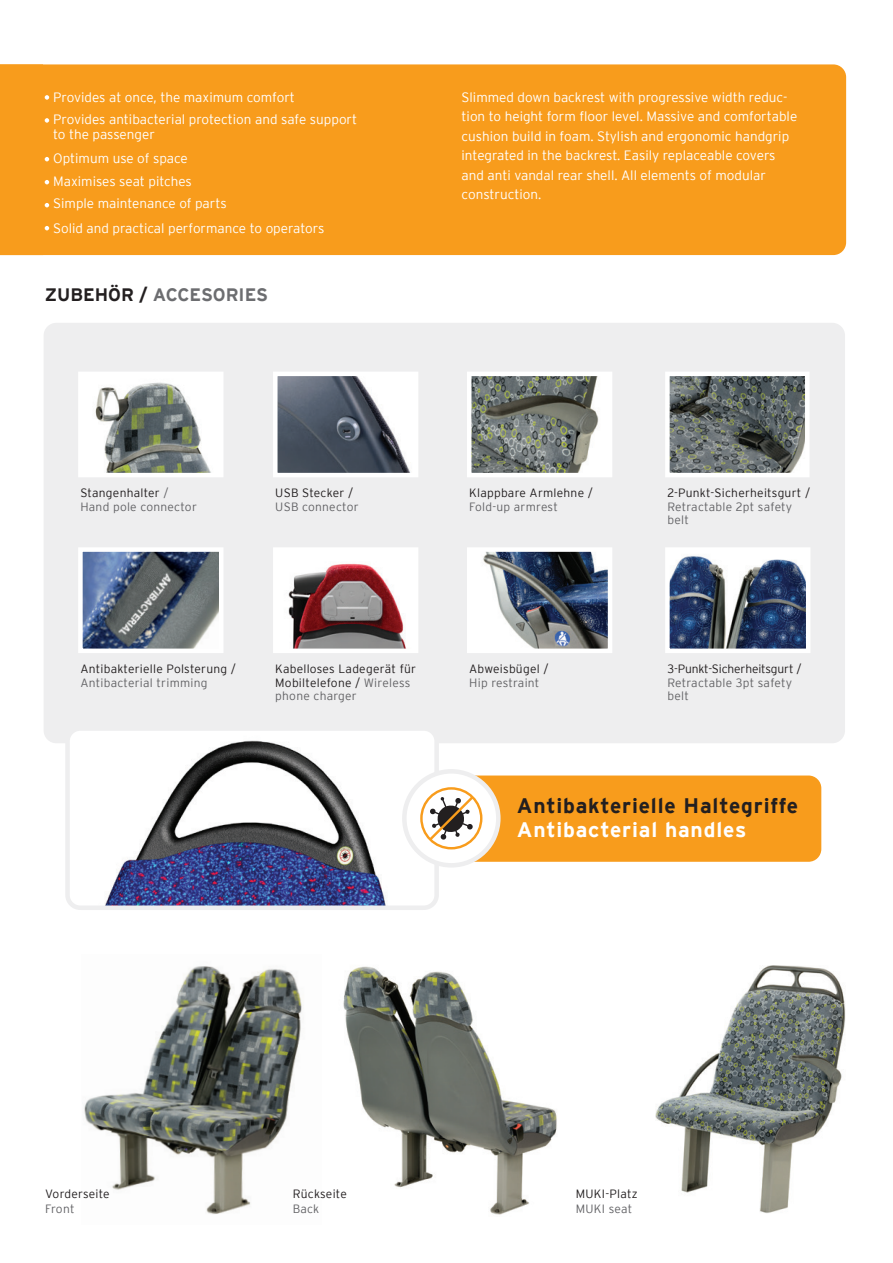
<style>
.page{position:relative;width:893px;height:1263px;background:#fff}
.page>*{position:absolute;margin:0;border:0;box-sizing:border-box;transform-origin:0 0}
.t1{font:700 21px "Interstate";letter-spacing:.04em;color:#231f20}
.t2{font:700 21px "Interstate";letter-spacing:.04em;color:#fff}
.t3{font:700 18px "Interstate";color:#6c6d70}
.t4{font:300 13.5px/19.5px "Interstate";color:#fff}
.t5{font:300 12px/13.5px "Interstate";letter-spacing:.02em;color:#231f20}
.t6{font:300 12px/13.5px "Interstate";letter-spacing:.02em;color:#636366}
.t7{font:300 12px "Interstate";letter-spacing:-.01em;color:#231f20}
.s1{color:#231f20}
.s2{color:#636366}
</style>
<div class="page">
<img style="left:655px;top:965px;width:191px;height:248px">
<img style="left:84px;top:966px;width:218px;height:248px">
<img style="left:343px;top:966px;width:214px;height:249px">
<div style="left:44px;top:323px;width:801px;height:420px;background:#eeeeef;border-radius:13px"></div>
<div style="left:49px;top:64px;width:797px;height:191px;background:#f89c1c"></div>
<div style="left:0;top:64px;width:49px;height:191px;background:#f89c1c"></div>
<div style="left:68px;top:728px;width:369px;height:180px;background:#fff;border-radius:13px"></div>
<img style="left:105px;top:731px;width:329px;height:174px">
<div style="left:65px;top:726px;width:374px;height:184px;border:4px solid #eeeeef;border-radius:13px"></div>
<svg style="left:404px;top:771px;width:94px;height:94px"></svg>
<div style="left:402px;top:769px;width:99px;height:98px;border:4px solid #eeeeef;border-radius:50%"></div>
<svg style="left:426px;top:775px;width:395px;height:87px;background:#f4a73c"></svg>
<img style="left:472px;top:377px;width:135px;height:95px">
<div style="left:467px;top:372px;width:145px;height:105px;border:4px solid #fff"></div>
<img style="left:83px;top:552px;width:135px;height:96px">
<div style="left:78px;top:547px;width:145px;height:106px;border:4px solid #fff"></div>
<img style="left:670px;top:377px;width:134px;height:95px">
<div style="left:665px;top:372px;width:144px;height:105px;border:4px solid #fff"></div>
<img style="left:278px;top:377px;width:135px;height:95px">
<div style="left:273px;top:372px;width:145px;height:105px;border:4px solid #fff"></div>
<img style="left:472px;top:552px;width:135px;height:96px">
<div style="left:467px;top:547px;width:145px;height:106px;border:4px solid #fff"></div>
<img style="left:278px;top:552px;width:134px;height:96px">
<div style="left:273px;top:547px;width:145px;height:106px;border:4px solid #fff"></div>
<img style="left:83px;top:377px;width:135px;height:95px">
<div style="left:78px;top:372px;width:145px;height:105px;border:4px solid #fff"></div>
<img style="left:670px;top:552px;width:135px;height:96px">
<div style="left:665px;top:547px;width:145px;height:106px;border:4px solid #fff"></div>
<p class="t4" style="left:53px;top:86px;width:306px;line-height:22.5px">Provides at once, the maximum comfort<br>Provides antibacterial protection and safe support</p>
<p class="t4" style="left:53px;top:123px;width:136px;line-height:24px">to the passenger<br>Optimum use of space</p>
<p class="t4" style="left:53px;top:170px;width:175px;line-height:22.5px">Maximises seat pitches<br>Simple maintenance of parts</p>
<p class="t4" style="left:53px;top:218px;width:273px">Solid and practical performance to operators</p>
<h2 class="t3" style="left:45px;top:284px;width:225px"><span class="s1">ZUBEHÖR /</span> ACCESORIES</h2>
<p class="t4" style="left:462px;top:87px;width:337px">Slimmed down backrest with progressive width reduc&shy;tion to height form floor level. Massive and comfortable cushion build in foam. Stylish and ergonomic handgrip integrated in the backrest. Easily replaceable covers and anti vandal rear shell. All elements of modular construction.</p>
<p class="t6" style="left:80px;top:486px;width:118px"><span class="s1">Stangenhalter</span> /<br>Hand pole connector</p>
<p class="t5" style="left:275px;top:486px;width:79px">USB Stecker /</p>
<p class="t6" style="left:275px;top:500px;width:85px">USB connector</p>
<p class="t5" style="left:469px;top:486px;width:125px">Klappbare Armlehne /</p>
<p class="t6" style="left:469px;top:500px;width:90px">Fold-up armrest</p>
<p class="t5" style="left:667px;top:486px;width:144px">2-Punkt-Sicherheitsgurt /</p>
<p class="t6" style="left:667px;top:500px;width:126px">Retractable 2pt safety belt</p>
<p class="t5" style="left:80px;top:662px;width:157px">Antibakterielle Polsterung /</p>
<p class="t6" style="left:80px;top:675px;width:129px">Antibacterial trimming</p>
<p class="t5" style="left:275px;top:662px;width:142px">Kabelloses Ladegerät für<br>Mobiltelefone / <span class="s2">Wireless phone charger</span></p>
<p class="t5" style="left:469px;top:662px;width:81px">Abweisbügel /</p>
<p class="t6" style="left:469px;top:675px;width:72px">Hip restraint</p>
<p class="t7" style="left:667px;top:662px;width:136px">3-Punkt-Sicherheitsgurt /</p>
<p class="t6" style="left:667px;top:675px;width:126px">Retractable 3pt safety belt</p>
<h1 class="t1" style="left:517px;top:794px;width:283px">Antibakterielle Haltegriffe</h1>
<h1 class="t2" style="left:517px;top:818px;width:231px">Antibacterial handles</h1>
<p class="t5" style="left:45px;top:1187px;width:66px">Vorderseite</p>
<p class="t6" style="left:45px;top:1202px;width:31px">Front</p>
<p class="t5" style="left:293px;top:1187px;width:56px">Rückseite</p>
<p class="t6" style="left:293px;top:1202px;width:28px">Back</p>
<p class="t5" style="left:576px;top:1187px;width:63px">MUKI-Platz</p>
<p class="t6" style="left:576px;top:1202px;width:58px">MUKI seat</p>
</div>
